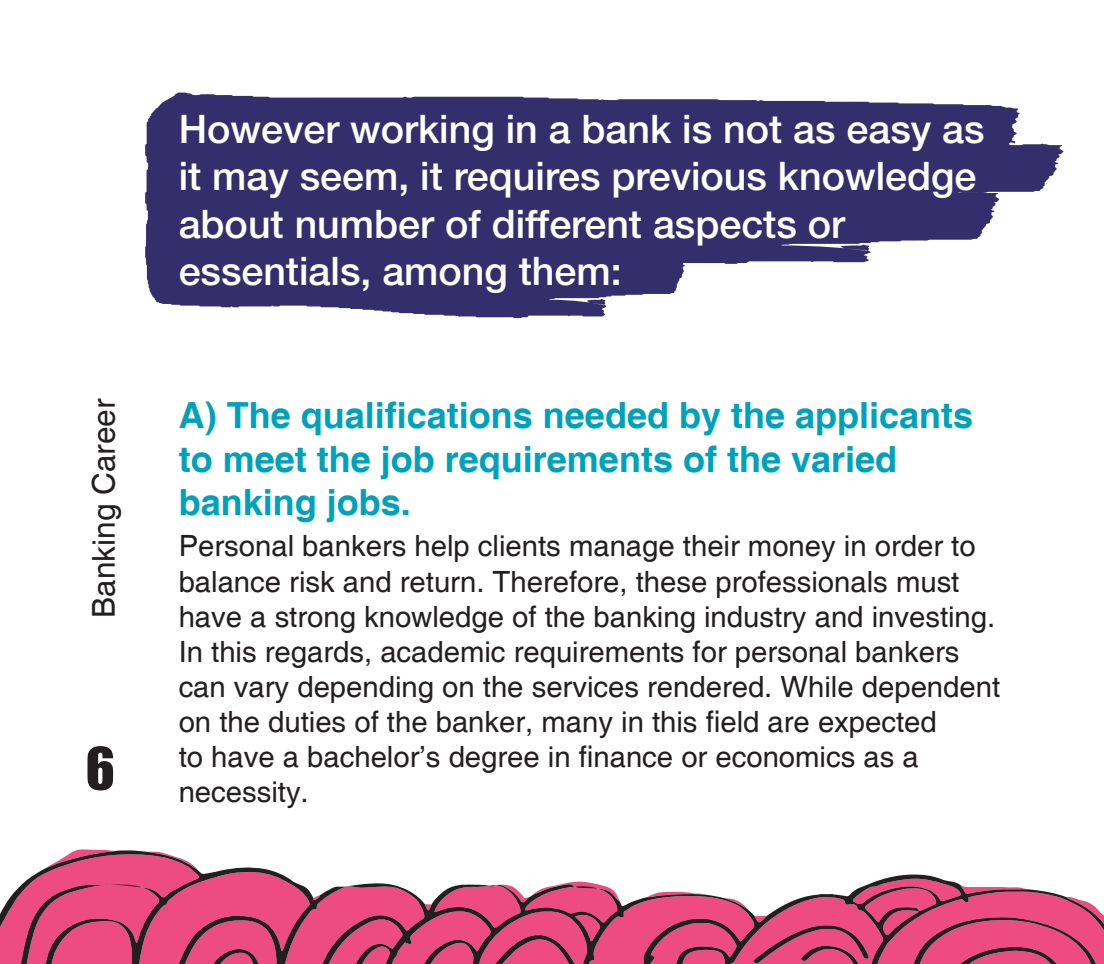
<style>
.page{position:relative;width:1104px;height:964px;background:#fff}
.page>*{position:absolute;margin:0;border:0;box-sizing:border-box;transform-origin:0 0}
.Big_Title_EN{font:500 39.38px/47.2px "Helvetica Neue LT Std";color:#fff}
.Body_EN{font:700 36px/43.2px "Helvetica";color:#00a2bb}
.t1{font:31.5px "Helvetica";color:#231f20}
.Body_EN-2{font:29.25px "Helvetica";color:#231f20}
</style>
<div class="page">
<svg style="left:146px;top:92px;width:918px;height:108px;fill:#342e6d"></svg>
<div style="left:145px;top:140px;width:854px;height:124px;background:#342e6d"></div>
<svg style="left:145px;top:195px;width:543px;height:123px;background:#464079"></svg>
<svg style="left:0;top:849px;width:1103px;height:114px"></svg>
<p class="Big_Title_EN" style="left:179px;top:105px;width:807px">However working in a bank is not as easy as it may seem, it requires previous knowledge about number of different aspects or essentials, among them:</p>
<p class="t1" style="left:86px;top:617px;width:220px;rotate:-90deg">Banking Career</p>
<p class="Body_EN" style="left:179px;top:396px;width:796px">A) The qualifications needed by the applicants to meet the job requirements of the varied banking jobs.</p>
<p class="Body_EN-2" style="left:179px;top:529px;width:798px">Personal bankers help clients manage their money in order to</p>
<p class="Body_EN-2" style="left:179px;top:564px;width:782px">balance risk and return. Therefore, these professionals must</p>
<p class="Body_EN-2" style="left:179px;top:599px;width:818px">have a strong knowledge of the banking industry and investing.</p>
<p class="Body_EN-2" style="left:179px;top:634px;width:782px">In this regards, academic requirements for personal bankers</p>
<p class="Body_EN-2" style="left:179px;top:669px;width:823px">can vary depending on the services rendered. While dependent</p>
<p class="Body_EN-2" style="left:179px;top:704px;width:759px">on the duties of the banker, many in this field are expected</p>
<p class="Body_EN-2" style="left:179px;top:739px;width:741px">to have a bachelor’s degree in finance or economics as a</p>
<p class="Body_EN-2" style="left:86px;top:774px;width:225px"><sup>6</sup> necessity.</p>
</div>
